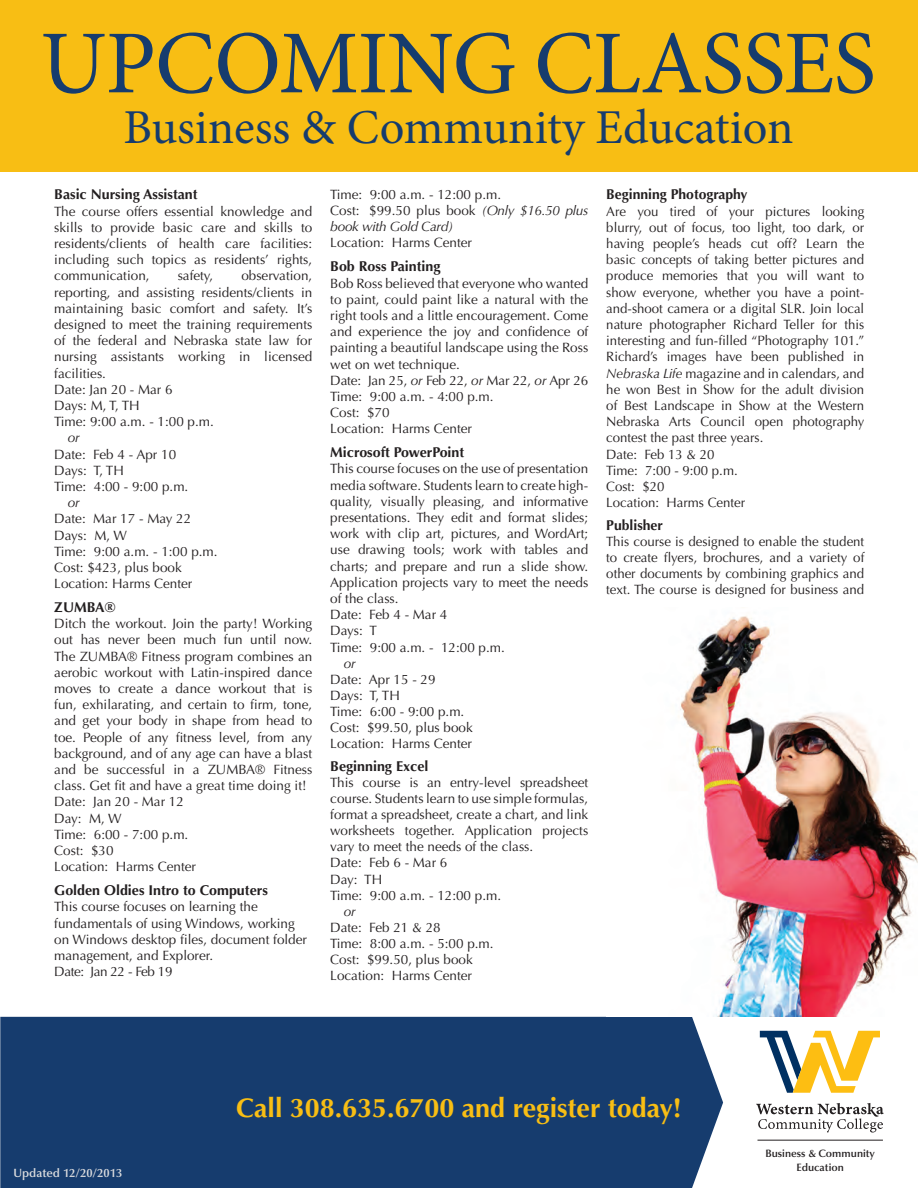
<style>
.page{position:relative;width:918px;height:1188px;background:#fff}
.page>*{position:absolute;margin:0;border:0;box-sizing:border-box;transform-origin:0 0}
.t1{font:90px "Minion Pro";letter-spacing:-.01em;color:#163c6e}
.t2{font:48.75px "Minion Pro";color:#163c6e}
.t3{font:700 27px "Optima LT Std";color:#f8be14}
.t4{font:700 14.25px "Optima LT Std";color:#231f20}
.t5{font:13.5px/16.2px "Optima LT Std";color:#231f20}
.t6{font:italic 13.5px "Optima LT Std";color:#231f20}
.t7{font:600 12px "Optima LT Std";color:#dcdddf}
.t8{font:600 10.65px/14.1px "Optima LT Std";color:#231f20;text-align:center}
.s1{font-style:italic}
</style>
<div class="page">
<div style="left:0;top:1017px;width:723px;height:171px;background:#163c6e"></div>
<svg style="left:756px;top:1103px;width:128px;height:30px"></svg>
<hr style="left:758px;top:1140px;width:125px;height:1px;background:#231f20">
<svg style="left:760px;top:1031px;width:120px;height:62px"></svg>
<div style="left:1px;top:0;width:917px;height:171px;background:#f8be14"></div>
<img style="left:678px;top:616px;width:240px;height:401px">
<h1 class="t1" style="left:40px;top:3px;width:837px">Upcoming Classes</h1>
<h2 class="t2" style="left:123px;top:95px;width:672px">Business &amp; Community Education</h2>
<p class="t4" style="left:54px;top:186px;width:145px">Basic N ursing Assistant</p>
<p class="t5" style="left:54px;top:203px;width:260px;text-align:justify">The course offers essential knowledge and skills to provide basic care and skills to residents/clients of health care facilities: including such topics as residents’ rights, communication,</p>
<p class="t5" style="left:178px;top:268px;width:37px">safety,</p>
<p class="t5" style="left:54px;top:268px;width:260px;text-indent:187px">observation, reporting, and assisting residents/clients in maintaining basic comfort and safety. It’s designed to meet the training requirements of the federal and Nebraska state law for nursing assistants working in licensed facilities.<br>Date: Jan 20 - Mar 6<br>Days: M, T, TH<br>Time: 9:00 a.m. - 1:00 p.m.</p>
<p class="t6" style="left:68px;top:430px;width:14px">or</p>
<p class="t5" style="left:54px;top:446px;width:136px">Date: Feb 4 - Apr 10<br>Days: T, TH<br>Time: 4:00 - 9:00 p.m.</p>
<p class="t6" style="left:68px;top:495px;width:14px">or</p>
<p class="t5" style="left:54px;top:511px;width:165px">Date: Mar 17 - May 22<br>Days: M, W<br>Time: 9:00 a.m. - 1:00 p.m.<br>Cost: $423, plus book<br>Location: Harms Center</p>
<p class="t4" style="left:54px;top:599px;width:31px">Zumba</p>
<p class="t4" style="left:105px;top:599px;width:12px">®</p>
<p class="t5" style="left:54px;top:616px;width:260px">Ditch the workout. Join the party! Working out has never been much fun until now.<br>The ZU MBA® Fitness program combines an aerobic workout with Latin-inspired dance moves to create a dance workout that is fun, exhilarating, and certain to firm, tone, and get your body in shape from head to toe. People of any fitness level, from any background, and of any age can have a blast and be successful in a ZU MBA® Fitness class. Get fit and have a great time doing it!<br>Date: Jan 20 - Mar 12<br>Day: M, W<br>Time: 6:00 - 7:00 p.m.<br>Cost: $30<br>Location: Harms Center</p>
<p class="t4" style="left:54px;top:882px;width:215px">Golden Oldies I ntro to Computers</p>
<p class="t5" style="left:54px;top:899px;width:254px">This course focuses on learning the fundamentals of using Windows, working on Windows desktop files, document folder management, and Explorer.<br>Date: Jan 22 - Feb 19</p>
<p class="t5" style="left:330px;top:186px;width:259px">Time: 9:00 a.m. - 12:00 p.m.<br>Cost: $99.50 plus book <span class="s1">(Only $16.50 plus book with Gold Card)</span></p>
<p class="t5" style="left:330px;top:235px;width:143px">Location: Harms Center</p>
<p class="t4" style="left:330px;top:258px;width:112px">Bob Ross Painting</p>
<p class="t5" style="left:330px;top:275px;width:259px">Bob Ross believed that everyone who wanted to paint, could paint like a natural with the right tools and a little encouragement. Come and experience the joy and confidence of painting a beautiful landscape using the Ross wet on wet technique.<br>Date: Jan 25, <span class="s1">or</span> Feb 22, <span class="s1">or</span> Mar 22, <span class="s1">or</span> Apr 26<br>Time: 9:00 a.m. - 4:00 p.m.<br>Cost: $70<br>Location: Harms Center</p>
<p class="t4" style="left:330px;top:444px;width:135px">Microsoft PowerPoint</p>
<p class="t5" style="left:330px;top:461px;width:260px">This course focuses on the use of presentation media software. Students learn to create high&shy;quality, visually pleasing, and informative presentations. They edit and format slides; work with clip art, pictures, and WordArt; use drawing tools; work with tables and charts; and prepare and run a slide show.<br>Application projects vary to meet the needs of the class.<br>Date: Feb 4 - Mar 4<br>Days: T<br>Time: 9:00 a.m. - 12:00 p.m.</p>
<p class="t6" style="left:344px;top:655px;width:14px">or</p>
<p class="t5" style="left:330px;top:672px;width:144px">Date: Apr 15 - 29<br>Days: T, TH<br>Time: 6:00 - 9:00 p.m.<br>Cost: $99.50, plus book<br>Location: Harms Center</p>
<p class="t4" style="left:330px;top:758px;width:100px">Beginning Excel</p>
<p class="t5" style="left:330px;top:775px;width:260px">This course is an entry-level spreadsheet course. Students learn to use simple formulas, format a spreadsheet, create a chart, and link worksheets together. Application projects vary to meet the needs of the class.<br>Date: Feb 6 - Mar 6<br>Day: TH<br>Time: 9:00 a.m. - 12:00 p.m.</p>
<p class="t6" style="left:344px;top:903px;width:14px">or</p>
<p class="t5" style="left:330px;top:919px;width:165px">Date: Feb 21 &amp; 28<br>Time: 8:00 a.m. - 5:00 p.m.<br>Cost: $99.50, plus book<br>Location: Harms Center</p>
<p class="t4" style="left:606px;top:186px;width:143px">Beginning Photography</p>
<p class="t5" style="left:606px;top:203px;width:260px">Are you tired of your pictures looking blurry, out of focus, too light, too dark, or having people’s heads cut off? Learn the basic concepts of taking better pictures and produce memories that you will want to show everyone, whether you have a point&shy;and-shoot camera or a digital SLR. Join local nature photographer Richard Teller for this interesting and fun-filled “Photography 101.” Richard’s images have been published in <span class="s1">Nebraska Life</span> magazine and in calendars, and he won Best in Show for the adult division of Best Landscape in Show at the Western Nebraska Arts Council open photography contest the past three years.<br>Date: Feb 13 &amp; 20<br>Time: 7:00 - 9:00 p.m.<br>Cost: $20<br>Location: Harms Center</p>
<p class="t4" style="left:606px;top:517px;width:58px">Publisher</p>
<p class="t5" style="left:606px;top:534px;width:260px;text-align:justify">This course is designed to enable the student to create flyers, brochures, and a variety of other documents by combining graphics and text. The course is designed for business and</p>
<p class="t7" style="left:14px;top:1166px;width:110px">Updated 12/20/2013</p>
<h3 class="t3" style="left:236px;top:1092px;width:447px">Call 308.635.6700 and register today!</h3>
<p class="t8" style="left:765px;top:1146px;width:111px">Business &amp; Community<br>Education</p>
</div>
